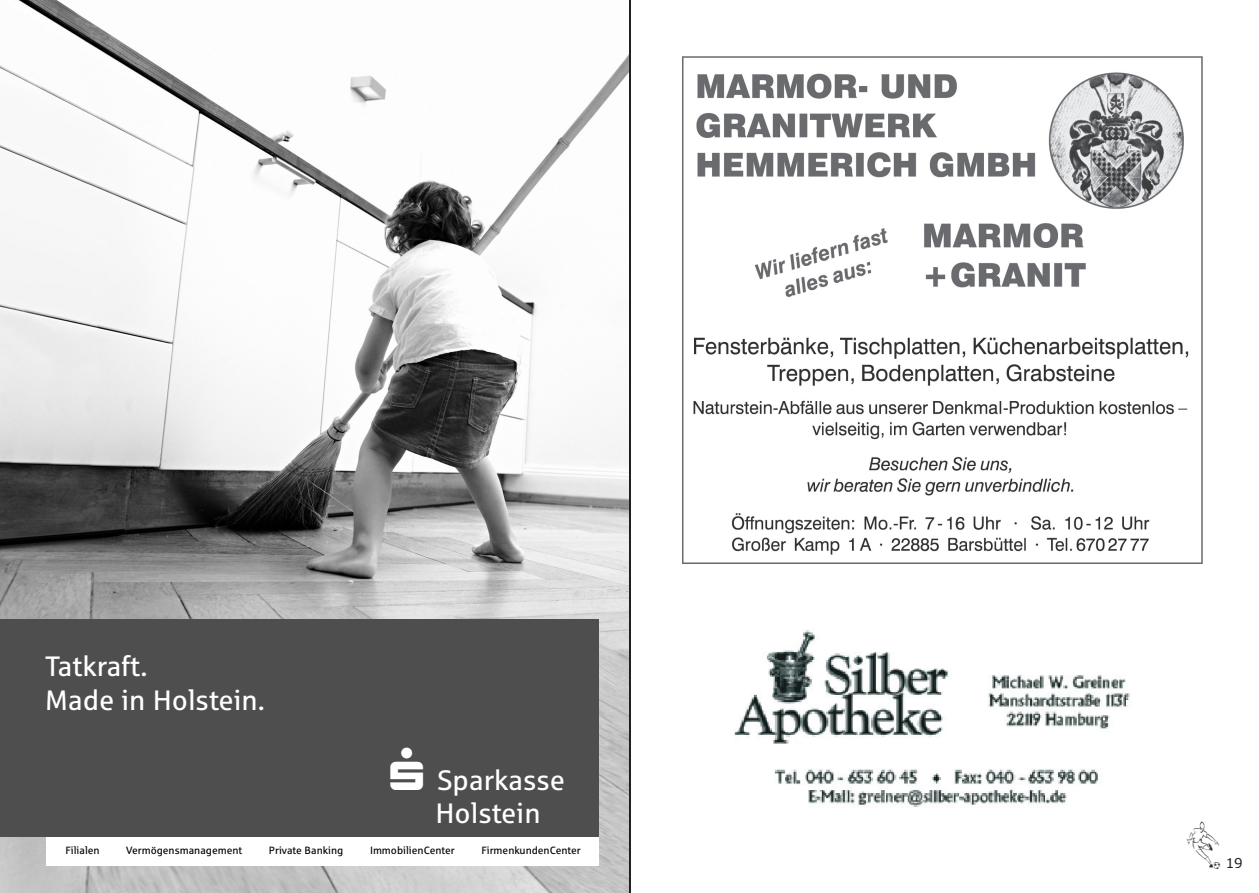
<style>
.page{position:relative;width:1259px;height:893px;background:#fff}
.page>*{position:absolute;margin:0;border:0;box-sizing:border-box;transform-origin:0 0}
.t1{font:28.05px/33.8px "Sparkasse Rg";color:#fff}
.t2{font:13.5px "Verdana";color:#231f20}
.t3{font:10.5px "Sparkasse Rg";color:#000}
</style>
<div class="page">
<img style="left:682px;top:56px;width:520px;height:507px">
<img style="left:734px;top:630px;width:396px;height:177px">
<img style="left:0;top:0;width:629px;height:893px">
<div style="left:0;top:620px;width:599px;height:217px;background:#4e4e4e"></div>
<div style="left:47px;top:837px;width:552px;height:29px;background:#fff"></div>
<hr style="left:629px;top:0;width:1px;height:893px;background:#231f20">
<h1 class="t1" style="left:45px;top:649px;width:221px">Tatkraft.<br>Made in Holstein.</h1>
<h1 class="t1" style="left:435px;top:763px;width:131px;line-height:32.7px">Sparkasse<br>Holstein</h1>
<p class="t3" style="left:65px;top:844px;width:36px">Filialen</p>
<p class="t3" style="left:126px;top:844px;width:118px">Vermögensmanagement</p>
<p class="t3" style="left:269px;top:844px;width:76px">Private Banking</p>
<p class="t3" style="left:370px;top:844px;width:86px">ImmobilienCenter</p>
<p class="t3" style="left:481px;top:844px;width:101px">FirmenkundenCenter</p>
<p class="t2" style="left:1225px;top:854px;width:19px">19</p>
</div>
